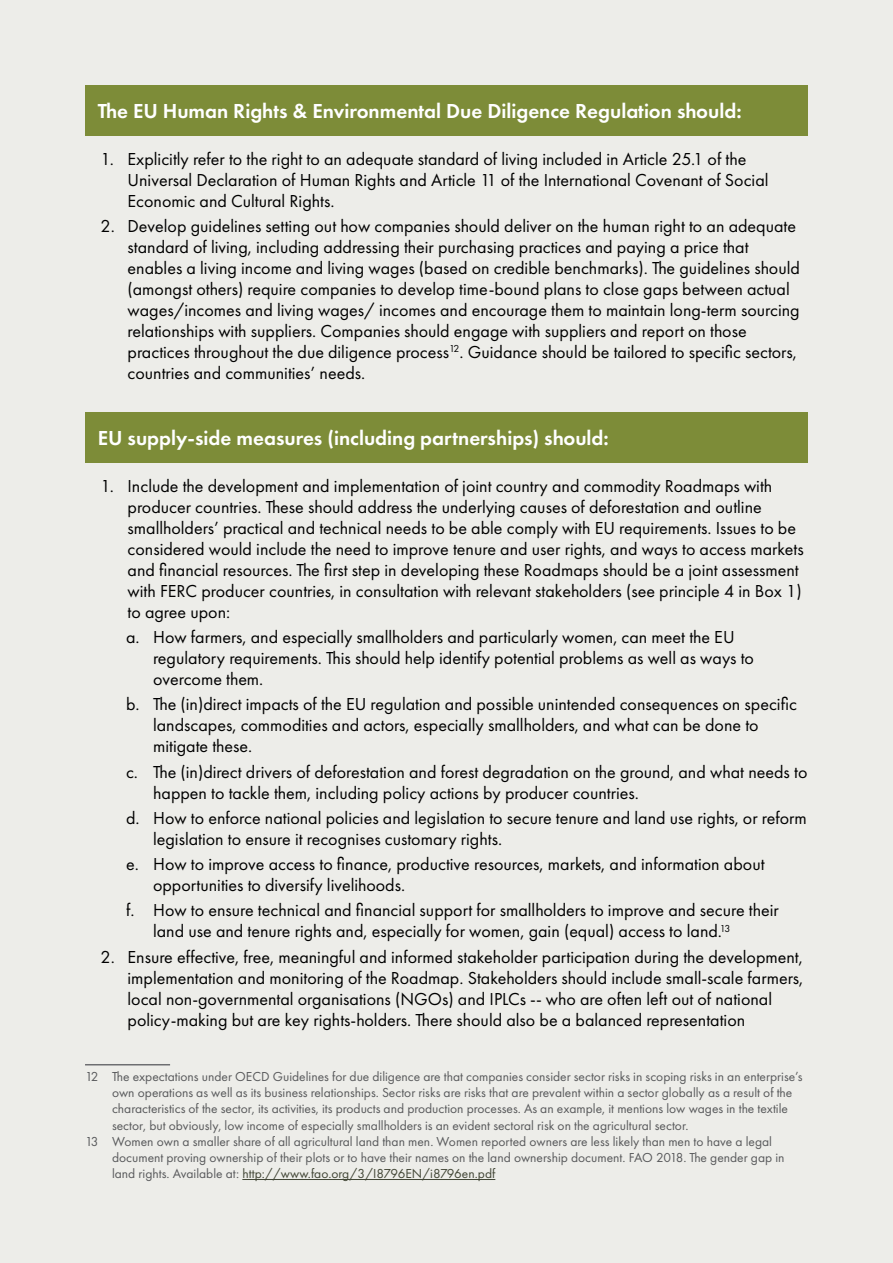
<style>
.page{position:relative;width:893px;height:1263px;background:#edede9}
.page>*{position:absolute;margin:0;border:0;box-sizing:border-box;transform-origin:0 0}
.heading2{font:600 21px "Futura PT";color:#fff}
.t1{font:18px/21px "Futura PT";color:#000}
.Footnote{font:13.5px/16.2px "Futura PT";color:#58595b}
.s1{color:#414535}
</style>
<div class="page">
<div style="left:85px;top:85px;width:723px;height:51px;background:#7d8c38"></div>
<div style="left:85px;top:412px;width:723px;height:51px;background:#7d8c38"></div>
<hr style="left:85px;top:1064px;width:85px;height:1px;background:#6d6e71">
<hr style="left:242px;top:1179px;width:253px;height:1px;background:#414535">
<p class="heading2" style="left:98px;top:98px;width:645px">The EU Human Rights &amp; Environmental Due Diligence Regulation should:</p>
<p class="t1" style="left:128px;top:148px;width:642px;text-indent:-27px">1. Explicitly refer to the right to an adequate standard of living included in Article 25.1 of the<br>Universal Declaration of Human Rights and Article 11 of the International Covenant of Social<br>Economic and Cultural Rights.</p>
<p class="t1" style="left:128px;top:215px;width:674px;text-indent:-27px">2. Develop guidelines setting out how companies should deliver on the human right to an adequate standard of living, including addressing their purchasing practices and paying a price that enables a living income and living wages (based on credible benchmarks). The guidelines should (amongst others) require companies to develop time-bound plans to close gaps between actual wages/incomes and living wages/ incomes and encourage them to maintain long-term sourcing relationships with suppliers. Companies should engage with suppliers and report on those practices throughout the due diligence process<sup>12</sup>. Guidance should be tailored to specific sectors, countries and communities’ needs.</p>
<p class="heading2" style="left:98px;top:425px;width:513px">EU supply-side measures (including partnerships) should:</p>
<p class="t1" style="left:128px;top:475px;width:678px;text-indent:-27px">1. Include the development and implementation of joint country and commodity Roadmaps with producer countries. These should address the underlying causes of deforestation and outline smallholders’ practical and technical needs to be able comply with EU requirements. Issues to be considered would include the need to improve tenure and user rights, and ways to access markets and financial resources. The first step in developing these Roadmaps should be a joint assessment with FERC producer countries, in consultation with relevant stakeholders (see principle 4 in Box 1) to agree upon:</p>
<p class="t1" style="left:153px;top:627px;width:602px;text-indent:-27px">a. How farmers, and especially smallholders and particularly women, can meet the EU regulatory requirements. This should help identify potential problems as well as ways to overcome them.</p>
<p class="t1" style="left:153px;top:694px;width:645px;text-indent:-27px">b. The (in)direct impacts of the EU regulation and possible unintended consequences on specific landscapes, commodities and actors, especially smallholders, and what can be done to mitigate these.</p>
<p class="t1" style="left:153px;top:761px;width:656px;text-indent:-27px">c. The (in)direct drivers of deforestation and forest degradation on the ground, and what needs to happen to tackle them, including policy actions by producer countries.</p>
<p class="t1" style="left:153px;top:807px;width:655px;text-indent:-27px">d. How to enforce national policies and legislation to secure tenure and land use rights, or reform legislation to ensure it recognises customary rights.</p>
<p class="t1" style="left:153px;top:854px;width:613px;text-indent:-27px">e. How to improve access to finance, productive resources, markets, and information about opportunities to diversify livelihoods.</p>
<p class="t1" style="left:153px;top:900px;width:627px;text-indent:-27px">f. How to ensure technical and financial support for smallholders to improve and secure their land use and tenure rights and, especially for women, gain (equal) access to land.<sup>13</sup></p>
<p class="t1" style="left:128px;top:946px;width:677px;text-indent:-27px">2. Ensure effective, free, meaningful and informed stakeholder participation during the development, implementation and monitoring of the Roadmap. Stakeholders should include small-scale farmers, local non-governmental organisations (NGOs) and IPLCs -- who are often left out of national policy-making but are key rights-holders. There should also be a balanced representation</p>
<p class="Footnote" style="left:112px;top:1068px;width:692px;text-indent:-27px">12 The expectations under OECD Guidelines for due diligence are that companies consider sector risks in scoping risks in an enterprise’s own operations as well as its business relationships. Sector risks are risks that are prevalent within a sector globally as a result of the characteristics of the sector, its activities, its products and production processes. As an example, it mentions low wages in the textile sector, but obviously, low income of especially smallholders is an evident sectoral risk on the agricultural sector.</p>
<p class="Footnote" style="left:112px;top:1133px;width:674px;text-indent:-27px">13 Women own a smaller share of all agricultural land than men. Women reported owners are less likely than men to have a legal document proving ownership of their plots or to have their names on the land ownership document. FAO 2018. The gender gap in land rights. Available at: <span class="s1">http://www.fao.org/3/I8796EN/i8796en.pdf</span></p>
</div>
